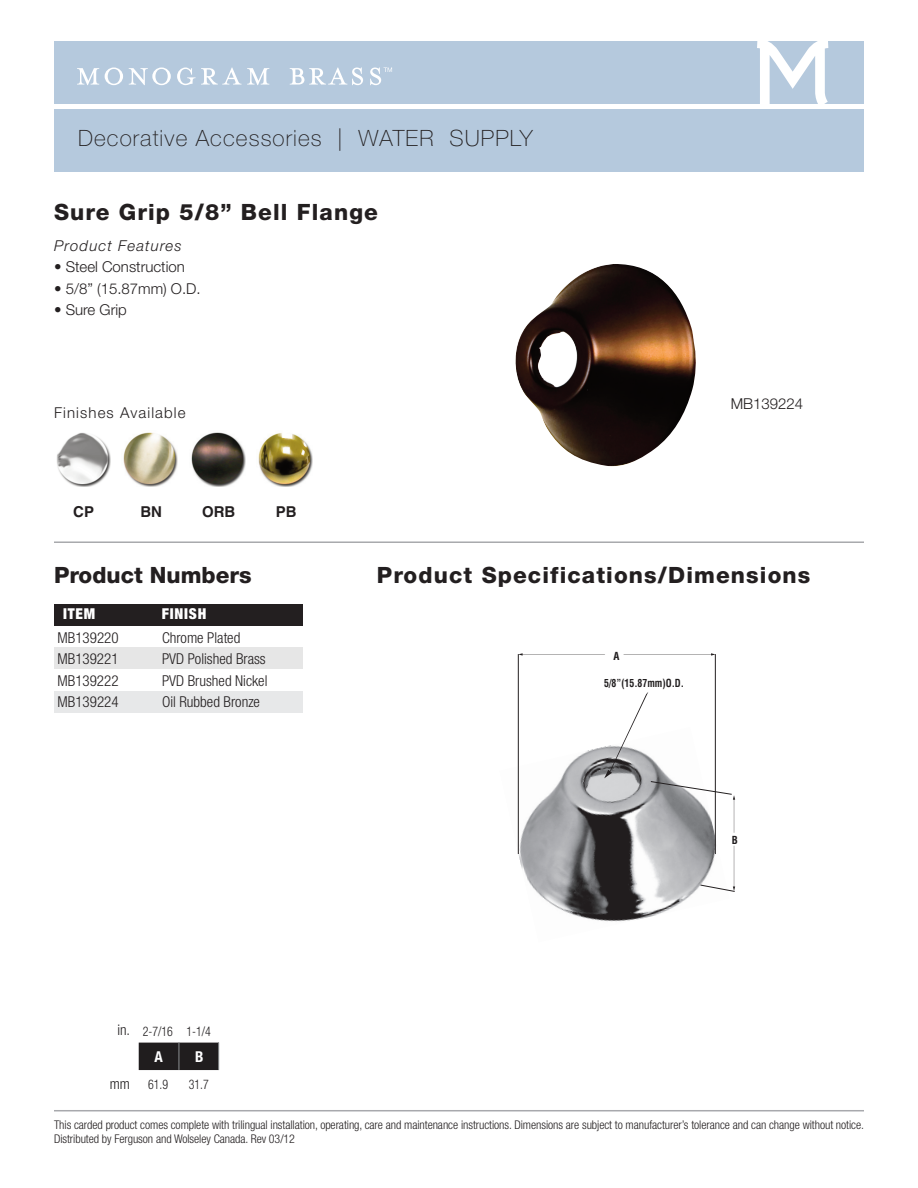
<style>
.page{position:relative;width:918px;height:1188px;background:#fff}
.page>*{position:absolute;margin:0;border:0;box-sizing:border-box;transform-origin:0 0}
.t1{font:800 22.5px "Helvetica Neue LT Std";letter-spacing:.05em;color:#231f20}
.t2{font:100 22.5px "Helvetica Neue LT Std";letter-spacing:.05em;color:#231f20}
.t3{font:800 22.5px "Helvetica Neue LT Std";color:#231f20}
.t4{font:300 condensed 15px "Helvetica Neue";color:#231f20}
.t5{font:300 15px "Helvetica Neue";color:#231f20}
.t6{font:300 15px "Helvetica Neue";letter-spacing:.075em;color:#231f20}
.t7{font:italic 300 15px "Helvetica Neue";letter-spacing:.075em;color:#231f20}
.t8{font:900 condensed 15px "Helvetica Neue";letter-spacing:.05em;color:#fff}
.t9{font:700 15px "Helvetica";color:#231f20}
.t10{font:700 condensed 15px "Helvetica Neue";color:#fff}
.t11{font:300 condensed 14.7px "Helvetica Neue LT Std";color:#201d1e}
.t12{font:300 condensed 13.2px "Helvetica Neue LT Std";color:#201d1e;scale:.9 1}
.t13{font:300 condensed 12px/14.4px "Helvetica Neue";letter-spacing:-.005em;color:#231f20}
.t14{font:700 condensed 10.8px "Helvetica";color:#201d1e;scale:.9 1}
.t15{font:700 condensed 10.8px "Helvetica";color:#201d1e}
</style>
<div class="page">
<img style="left:517px;top:727px;width:200px;height:195px">
<hr style="left:518px;top:654px;width:1px;height:200px;background:#231f20">
<svg style="left:699px;top:846px;width:37px;height:47px"></svg>
<svg style="left:518px;top:653px;width:87px;height:3px"></svg>
<hr style="left:715px;top:654px;width:1px;height:200px;background:#231f20">
<svg style="left:623px;top:653px;width:93px;height:3px"></svg>
<svg style="left:604px;top:692px;width:131px;height:141px"></svg>
<div style="left:139px;top:1043px;width:79px;height:27px;background:#201d1e"></div>
<svg style="left:178px;top:1043px;width:1px;height:27px"></svg>
<svg style="left:218px;top:1043px;width:1px;height:27px"></svg>
<img style="left:515px;top:264px;width:181px;height:202px">
<div style="left:54px;top:41px;width:810px;height:63px;background:#b5c9dd"></div>
<div style="left:54px;top:109px;width:810px;height:63px;background:#b5c9dd"></div>
<svg style="left:77px;top:68px;width:22px;height:17px"></svg>
<svg style="left:105px;top:68px;width:18px;height:17px"></svg>
<svg style="left:129px;top:68px;width:42px;height:17px"></svg>
<svg style="left:177px;top:68px;width:92px;height:17px"></svg>
<svg style="left:290px;top:68px;width:73px;height:17px"></svg>
<svg style="left:370px;top:67px;width:22px;height:18px"></svg>
<svg style="left:757px;top:41px;width:71px;height:63px"></svg>
<img style="left:56px;top:432px;width:54px;height:55px">
<img style="left:123px;top:432px;width:55px;height:55px">
<img style="left:191px;top:432px;width:54px;height:55px">
<img style="left:258px;top:433px;width:55px;height:54px">
<div style="left:54px;top:604px;width:248px;height:22px;background:#231f20"></div>
<div style="left:54px;top:648px;width:248px;height:21px;background:#e6e6e6"></div>
<div style="left:54px;top:691px;width:248px;height:21px;background:#e7e8e9"></div>
<hr style="left:54px;top:541px;width:810px;height:2px;background:#a8a9ad">
<hr style="left:54px;top:1110px;width:810px;height:1px;background:#a8a9ad">
<h1 class="t2" style="left:78px;top:125px;width:456px">Decorative Accessories | WATER SUPPLY</h1>
<h1 class="t1" style="left:54px;top:204px;width:326px">Sure Grip 5/8” Bell Flange</h1>
<p class="t7" style="left:54px;top:241px;width:129px">Product Features</p>
<p class="t5" style="left:54px;top:262px;width:132px">• Steel Construction</p>
<p class="t5" style="left:54px;top:283px;width:148px">• 5/8” (15.87mm) O.D.</p>
<p class="t5" style="left:54px;top:304px;width:74px">• Sure Grip</p>
<p class="t6" style="left:54px;top:407px;width:133px">Finishes Available</p>
<p class="t9" style="left:73px;top:506px;width:22px">CP</p>
<p class="t9" style="left:140px;top:506px;width:23px">BN</p>
<p class="t9" style="left:202px;top:506px;width:35px">ORB</p>
<p class="t9" style="left:276px;top:506px;width:22px">PB</p>
<h1 class="t3" style="left:54px;top:567px;width:199px">Product Numbers</h1>
<p class="t8" style="left:63px;top:605px;width:33px">ITEM</p>
<p class="t8" style="left:162px;top:605px;width:46px">FINISH</p>
<p class="t4" style="left:58px;top:632px;width:63px">MB139220</p>
<p class="t4" style="left:162px;top:632px;width:80px">Chrome Plated</p>
<p class="t4" style="left:58px;top:653px;width:62px">MB139221</p>
<p class="t4" style="left:162px;top:653px;width:105px">PVD Polished Brass</p>
<p class="t4" style="left:58px;top:675px;width:62px">MB139222</p>
<p class="t4" style="left:162px;top:675px;width:107px">PVD Brushed Nickel</p>
<p class="t4" style="left:58px;top:697px;width:63px">MB139224</p>
<p class="t4" style="left:162px;top:697px;width:100px">Oil Rubbed Bronze</p>
<p class="t11" style="left:117px;top:1022px;width:14px">in.</p>
<p class="t11" style="left:110px;top:1075px;width:22px">mm</p>
<p class="t12" style="left:143px;top:1023px;width:35px">2-7/16</p>
<p class="t12" style="left:187px;top:1023px;width:29px">1-1/4</p>
<p class="t10" style="left:155px;top:1048px;width:10px">A</p>
<p class="t10" style="left:195px;top:1048px;width:10px">B</p>
<p class="t12" style="left:148px;top:1077px;width:24px">61.9</p>
<p class="t12" style="left:189px;top:1077px;width:24px">31.7</p>
<p class="t5" style="left:731px;top:399px;width:74px">MB139224</p>
<h1 class="t1" style="left:377px;top:567px;width:435px">Product Specifications/Dimensions</h1>
<p class="t15" style="left:614px;top:651px;width:8px">A</p>
<p class="t14" style="left:604px;top:679px;width:91px">5/8”(15.87mm)O.D.</p>
<p class="t15" style="left:732px;top:835px;width:8px">B</p>
<p class="t13" style="left:54px;top:1118px;width:812px">This carded product comes complete with trilingual installation, operating, care and maintenance instructions. Dimensions are subject to manufacturer’s tolerance and can change without notice.<br>Distributed by Ferguson and Wolseley Canada. Rev 03/12</p>
</div>
